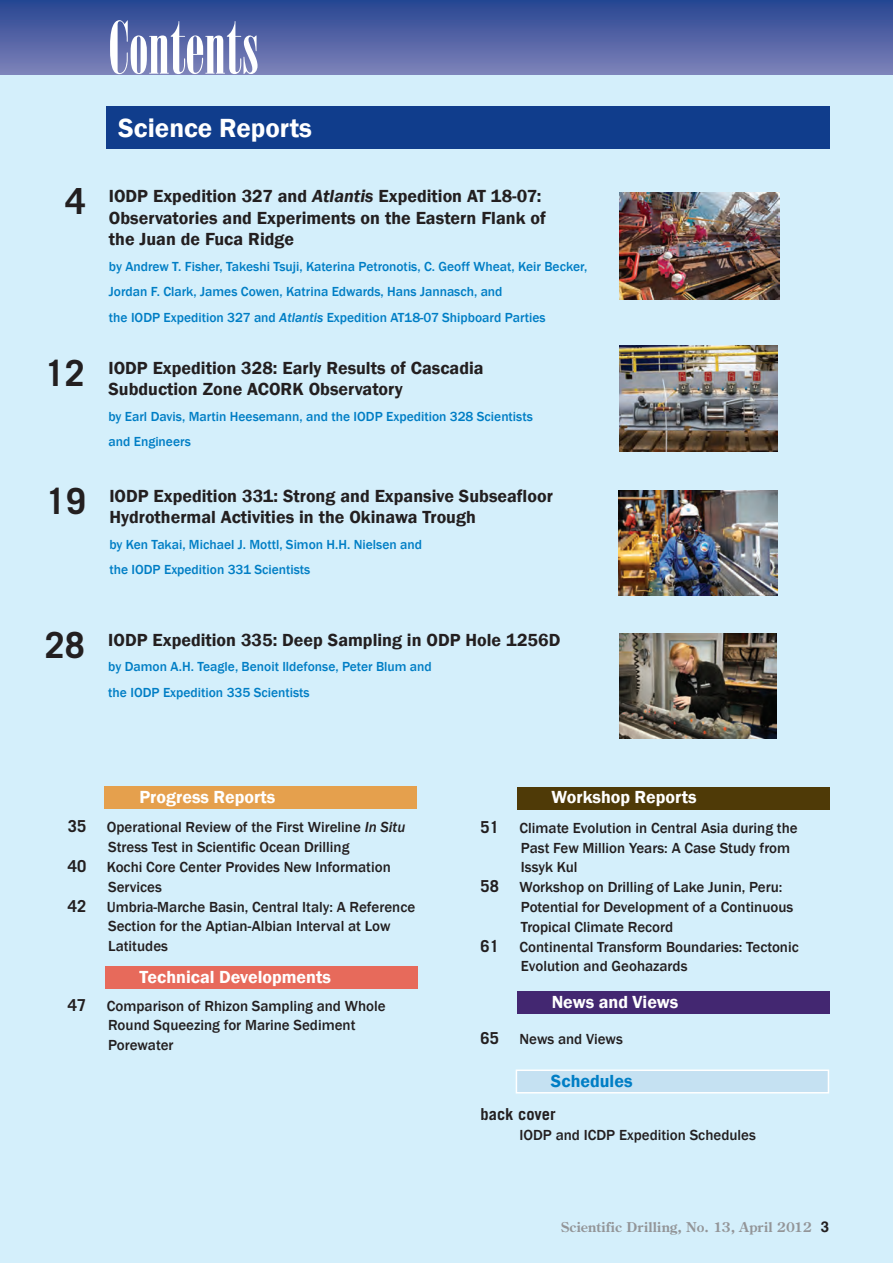
<style>
.page{position:relative;width:893px;height:1263px;background:#d4effb}
.page>*{position:absolute;margin:0;border:0;box-sizing:border-box;transform-origin:0 0}
.t1{font:700 36px "Trade Gothic";color:#231f20}
.t2{font:600 27px "Franklin Gothic";color:#fff}
.t3{font:600 18px/21.6px "Franklin Gothic";color:#231f20}
.t4{font:600 18px "Franklin Gothic";color:#fff}
.t5{font:600 18px "Franklin Gothic";color:#007ec5}
.t6{font:700 16.5px "Trade Gothic";color:#231f20}
.t7{font:500 15px/19.8px "Franklin Gothic";color:#231f20}
.t8{font:500 13.5px/25.5px "Franklin Gothic";color:#007ec5}
.t9{font:700 13.5px "Century Old Style Std";letter-spacing:.02em;color:#939598}
.s1{font-style:italic}
.s2{font-family:"Helvetica LT Std";font-size:15px;color:#231f20}
</style>
<div class="page">
<img style="left:619px;top:192px;width:161px;height:107px">
<img style="left:619px;top:346px;width:159px;height:106px">
<img style="left:619px;top:490px;width:159px;height:106px">
<img style="left:619px;top:634px;width:157px;height:105px">
<div style="left:0;top:0;width:893px;height:74px;background:linear-gradient(to bottom,#264591,#7d81b8)"></div>
<svg style="left:110px;top:20px;width:148px;height:54px;background:#98a0c8"></svg>
<div style="left:106px;top:106px;width:723px;height:42px;background:#103d8c"></div>
<div style="left:517px;top:991px;width:312px;height:23px;background:#432771"></div>
<div style="left:516px;top:1069px;width:313px;height:24px;background:#c5e1f2;border:2px solid #fff"></div>
<div style="left:551px;top:1071px;width:226px;height:20px;background:#c5e1f2"></div>
<div style="left:105px;top:787px;width:312px;height:22px;background:#e5a04d"></div>
<div style="left:517px;top:787px;width:312px;height:22px;background:#4f3a07"></div>
<div style="left:105px;top:966px;width:312px;height:23px;background:#e76a5b"></div>
<h2 class="t2" style="left:118px;top:111px;width:195px">Science Reports</h2>
<h1 class="t1" style="left:65px;top:179px;width:22px">4</h1>
<p class="t3" style="left:109px;top:186px;width:438px">IODP Expedition 327 and <span class="s1">Atlantis</span> Expedition AT 18-07:<br>Observatories and Experiments on the Eastern Flank of the Juan de Fuca Ridge</p>
<p class="t8" style="left:109px;top:254px;width:480px">by Andrew T. Fisher, Takeshi Tsuji, Katerina Petronotis, C. Geoff Wheat, Keir Becker,<br>Jordan F. Clark, James Cowen, Katrina Edwards, Hans Jannasch, and<br>the IODP Expedition 327 and <span class="s1">Atlantis</span> Expedition AT18-07 Shipboard Parties</p>
<h1 class="t1" style="left:45px;top:351px;width:42px">12</h1>
<p class="t3" style="left:109px;top:357px;width:377px">IODP Expedition 328: Early Results of Cascadia<br>Subduction Zone ACORK Observatory</p>
<p class="t8" style="left:109px;top:404px;width:426px">by Earl Davis, Martin Heesemann, and the IODP Expedition 328 Scientists and Engineers</p>
<h1 class="t1" style="left:46px;top:479px;width:42px">19</h1>
<p class="t3" style="left:109px;top:485px;width:445px">IODP Expedition 331: Strong and Expansive Subseafloor<br>Hydrothermal Activities in the Okinawa Trough</p>
<p class="t8" style="left:109px;top:532px;width:314px">by Ken Takai, Michael J. Mottl, Simon H.H. Nielsen and the IODP Expedition 331 Scientists</p>
<h1 class="t1" style="left:45px;top:623px;width:42px">28</h1>
<p class="t3" style="left:108px;top:629px;width:454px">IODP Expedition 335: Deep Sampling in ODP Hole 1256D</p>
<p class="t8" style="left:108px;top:654px;width:325px">by Damon A.H. Teagle, Benoit Ildefonse, Peter Blum and the IODP Expedition 335 Scientists</p>
<p class="t4" style="left:139px;top:786px;width:138px">Progress Reports</p>
<p class="t4" style="left:552px;top:786px;width:146px">Workshop Reports</p>
<p class="t6" style="left:68px;top:816px;width:20px">35</p>
<p class="t7" style="left:107px;top:818px;width:300px">Operational Review of the First Wireline <span class="s1">In Situ<br></span>Stress Test in Scientific Ocean Drilling</p>
<p class="t6" style="left:68px;top:856px;width:20px">40</p>
<p class="t7" style="left:107px;top:857px;width:286px">Kochi Core Center Provides New Information<br>Services</p>
<p class="t6" style="left:68px;top:895px;width:20px">42</p>
<p class="t7" style="left:107px;top:897px;width:310px">Umbria-Marche Basin, Central Italy: A Reference<br>Section for the Aptian-Albian Interval at Low<br>Latitudes</p>
<p class="t4" style="left:140px;top:965px;width:193px">Technical Developments</p>
<p class="t6" style="left:68px;top:994px;width:20px">47</p>
<p class="t7" style="left:107px;top:996px;width:280px">Comparison of Rhizon Sampling and Whole<br>Round Squeezing for Marine Sediment<br>Porewater</p>
<p class="t6" style="left:480px;top:817px;width:20px">51</p>
<p class="t7" style="left:519px;top:818px;width:280px">Climate Evolution in Central Asia during the<br>Past Few Million Years: A Case Study from<br>Issyk Kul</p>
<p class="t6" style="left:480px;top:876px;width:20px">58</p>
<p class="t7" style="left:519px;top:877px;width:275px">Workshop on Drilling of Lake Junin, Peru:<br>Potential for Development of a Continuous<br>Tropical Climate Record</p>
<p class="t6" style="left:480px;top:935px;width:20px">61</p>
<p class="t7" style="left:519px;top:937px;width:281px">Continental Transform Boundaries: Tectonic<br>Evolution and Geohazards</p>
<p class="t4" style="left:552px;top:990px;width:128px">News and Views</p>
<p class="t6" style="left:480px;top:1027px;width:20px">65</p>
<p class="t7" style="left:519px;top:1029px;width:105px">News and Views</p>
<p class="t5" style="left:551px;top:1069px;width:83px">Schedules</p>
<p class="t6" style="left:480px;top:1104px;width:77px">back cover</p>
<p class="t7" style="left:519px;top:1125px;width:238px">IODP and ICDP Expedition Schedules</p>
<p class="t9" style="left:561px;top:1218px;width:270px">Scientific Drilling, No. 13, April 2012 <span class="s2">3</span></p>
</div>
